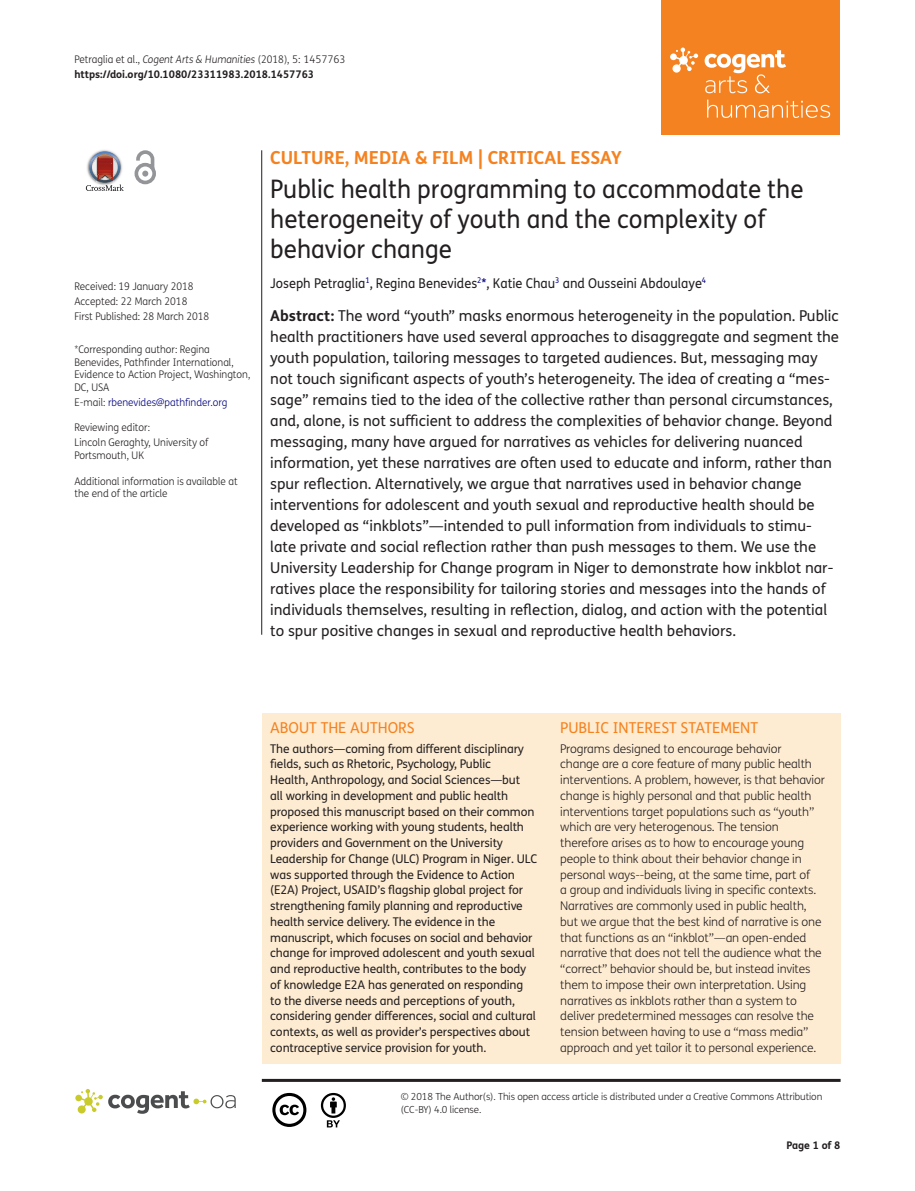
<style>
.page{position:relative;width:915px;height:1191px;background:#fff}
.page>*{position:absolute;margin:0;border:0;box-sizing:border-box;transform-origin:0 0}
.t1{font:25.5px/30px "FS Me Pro";color:#231f20;scale:.95 1}
.t2{font:700 18px "FS Me Pro";color:#f58220}
.t3{font:15px/21px "FS Me Pro";color:#231f20}
.t4{font:15px "FS Me Pro";color:#f58220}
.t5{font:13.5px "FS Me Pro";color:#231f20;scale:.95 1}
.t6{font:12px/15.8px "FS Me Pro";letter-spacing:-.01em;color:#231f20}
.t7{font:300 12px/15.8px "FS Me Pro";letter-spacing:-.01em;color:#231f20}
.t8{font:300 10.5px/12.8px "FS Me Pro";color:#231f20;scale:.95 1}
.t9{font:700 10.5px/15px "FS Me Pro";color:#231f20}
.t10{font:300 10.5px "FS Me Pro";color:#000080;scale:.95 1}
.t11{font:300 9.75px/12.8px "FS Me Pro";letter-spacing:-.01em;color:#231f20}
.s1{font-weight:300}
.s2{font-weight:300;font-style:italic}
.s3{color:#231f20}
.s4{color:#000080}
.s5{font-weight:700}
</style>
<div class="page">
<div style="left:661px;top:0;width:179px;height:134px;background:#f58220"></div>
<svg style="left:670px;top:48px;width:28px;height:25px"></svg>
<svg style="left:704px;top:50px;width:125px;height:68px"></svg>
<div style="left:261px;top:714px;width:579px;height:349px;background:#feecd2"></div>
<svg style="left:86px;top:151px;width:38px;height:40px"></svg>
<svg style="left:134px;top:150px;width:22px;height:34px"></svg>
<hr style="left:261px;top:150px;width:1px;height:485px;background:#231f20">
<hr style="left:262px;top:1078px;width:578px;height:3px;background:#231f20">
<svg style="left:75px;top:1089px;width:161px;height:24px"></svg>
<svg style="left:272px;top:1093px;width:34px;height:34px"></svg>
<svg style="left:321px;top:1093px;width:25px;height:34px"></svg>
<p class="t9" style="left:74px;top:51px;width:272px"><span class="s1">Petraglia et al.,</span> <span class="s2">Cogent Arts &amp; Humanities</span> <span class="s1">(2018), 5: 1457763 </span>https://doi.org/10.1080/23311983.2018.1457763</p>
<p class="t8" style="left:74px;top:279px;width:143px;line-height:14.9px">Received: 19 January 2018<br>Accepted: 22 March 2018<br>First Published: 28 March 2018</p>
<p class="t8" style="left:74px;top:342px;width:187px">*Corresponding author: Regina<br>Benevides, Pathfinder International,<br>Evidence to Action Project, Washington,<br>DC, USA</p>
<p class="t10" style="left:74px;top:395px;width:162px"><span class="s3">E-mail:</span> rbenevides@pathfinder.org</p>
<p class="t8" style="left:74px;top:420px;width:143px;line-height:14.9px">Reviewing editor:<br>Lincoln Geraghty, University of</p>
<p class="t8" style="left:74px;top:449px;width:75px">Portsmouth, UK</p>
<p class="t8" style="left:74px;top:474px;width:173px">Additional information is available at the end of the article</p>
<p class="t2" style="left:270px;top:143px;width:353px">CULTURE, MEDIA &amp; FILM | CRITICAL ESSAY</p>
<h1 class="t1" style="left:270px;top:174px;width:562px">Public health programming to accommodate the heterogeneity of youth and the complexity of behavior change</h1>
<p class="t5" style="left:270px;top:273px;width:460px">Joseph Petraglia<sup>1</sup>, Regina Benevides<sup>2</sup><span class="s4">*</span>, Katie Chau<sup>3</sup> and Ousseini Abdoulaye<sup>4</sup></p>
<p class="t3" style="left:270px;top:305px;width:570px"><span class="s5">Abstract:</span> The word “youth” masks enormous heterogeneity in the population. Public health practitioners have used several approaches to disaggregate and segment the youth population, tailoring messages to targeted audiences. But, messaging may not touch significant aspects of youth’s heterogeneity. The idea of creating a “mes&shy;sage” remains tied to the idea of the collective rather than personal circumstances, and, alone, is not sufficient to address the complexities of behavior change. Beyond messaging, many have argued for narratives as vehicles for delivering nuanced information, yet these narratives are often used to educate and inform, rather than spur reflection. Alternatively, we argue that narratives used in behavior change interventions for adolescent and youth sexual and reproductive health should be developed as “inkblots”—intended to pull information from individuals to stimu&shy;late private and social reflection rather than push messages to them. We use the University Leadership for Change program in Niger to demonstrate how inkblot nar&shy;ratives place the responsibility for tailoring stories and messages into the hands of individuals themselves, resulting in reflection, dialog, and action with the potential to spur positive changes in sexual and reproductive health behaviors.</p>
<p class="t4" style="left:270px;top:717px;width:146px">ABOUT THE AUTHORS</p>
<p class="t6" style="left:270px;top:740px;width:268px">The authors—coming from different disciplinary fields, such as Rhetoric, Psychology, Public<br>Health, Anthropology, and Social Sciences—but<br>all working in development and public health proposed this manuscript based on their common experience working with young students, health providers and Government on the University Leadership for Change (ULC) Program in Niger. ULC was supported through the Evidence to Action (E2A) Project, USAID’s flagship global project for strengthening family planning and reproductive health service delivery. The evidence in the manuscript, which focuses on social and behavior change for improved adolescent and youth sexual and reproductive health, contributes to the body of knowledge E2A has generated on responding to the diverse needs and perceptions of youth, considering gender differences, social and cultural contexts, as well as provider’s perspectives about contraceptive service provision for youth.</p>
<p class="t4" style="left:560px;top:717px;width:199px">PUBLIC INTEREST STATEMENT</p>
<p class="t7" style="left:560px;top:740px;width:266px">Programs designed to encourage behavior<br>change are a core feature of many public health interventions. A problem, however, is that behavior change is highly personal and that public health interventions target populations such as “youth” which are very heterogenous. The tension therefore arises as to how to encourage young people to think about their behavior change in personal ways--being, at the same time, part of<br>a group and individuals living in specific contexts.<br>Narratives are commonly used in public health, but we argue that the best kind of narrative is one that functions as an “inkblot”—an open-ended narrative that does not tell the audience what the “correct” behavior should be, but instead invites them to impose their own interpretation. Using narratives as inkblots rather than a system to deliver predetermined messages can resolve the tension between having to use a “mass media” approach and yet tailor it to personal experience.</p>
<p class="t11" style="left:400px;top:1090px;width:423px">© 2018 The Author(s). This open access article is distributed under a Creative Commons Attribution (CC-BY) 4.0 license.</p>
<p class="t9" style="left:786px;top:1137px;width:56px">Page 1 of 8</p>
</div>
